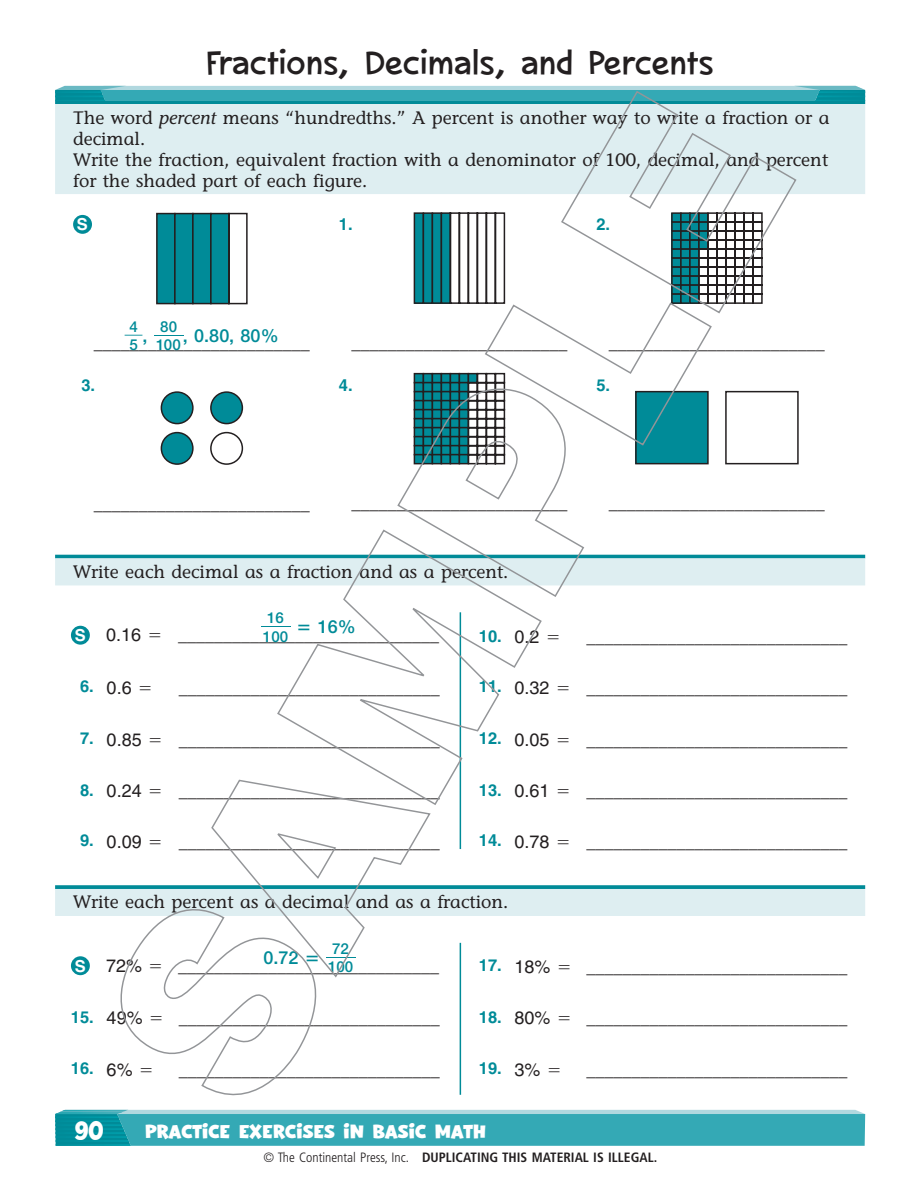
<style>
.page{position:relative;width:917px;height:1186px;background:#fff}
.page>*{position:absolute;margin:0;border:0;box-sizing:border-box;transform-origin:0 0}
.t1{font:30px "Mr.Jenkins";letter-spacing:.005em;color:#231f20}
.t2{font:22.5px "BD Cartoon Shout";color:#fff}
.t3{font:300 18px "Frutiger";color:#231f20}
.t4{font:18px/21px "Stone Informal";color:#231f20}
.t5{font:500 18px "Helvetica Neue";letter-spacing:.005em;color:#008b98}
.t6{font:18px "Helvetica";color:#231f20}
.t7{font:800 17.4px "Mr.Jenkins";letter-spacing:-.01em;color:#fff;scale:.95 1}
.t8{font:700 16.5px "Helvetica";color:#008b98}
.t9{font:700 16.5px "Helvetica";color:#fff}
.t10{font:500 15.15px/18.1px "Helvetica Neue";color:#008b98}
.t11{font:700 condensed 13.5px "Frutiger";color:#231f20}
.s1{font-style:italic}
.s2{font-family:"Mathematical Pi Four";font-weight:400}
.s3{font-family:"Helvetica";font-weight:700;font-size:16.5px;color:#fff}
.s4{font-family:"Helvetica";font-weight:400}
.s5{font-family:"Mathematical Pi One";font-weight:400}
.s6{font-weight:400;font-size:18px;color:#231f20}
.s7{font-family:"Mathematical Pi One";font-weight:400;font-size:18px;color:#231f20}
.s8{font-weight:700;font-size:16.5px;color:#008b98}
.s9{font-family:"Mathematical Pi One"}
.s10{font-family:"Helvetica";font-weight:700;font-size:16.5px;color:#008b98}
.s11{font-weight:300}
</style>
<div class="page">
<svg style="left:55px;top:1110px;width:810px;height:36px;background:#3eacb7"></svg>
<hr style="left:55px;top:100px;width:810px;height:4px;background:#008b98">
<div style="left:55px;top:104px;width:810px;height:90px;background:#deeef1"></div>
<hr style="left:55px;top:555px;width:810px;height:3px;background:#008b98">
<div style="left:55px;top:558px;width:810px;height:27px;background:#deeef1"></div>
<svg style="left:55px;top:885px;width:810px;height:4px;background:#10929e"></svg>
<div style="left:55px;top:889px;width:810px;height:27px;background:#deeef1"></div>
<hr style="left:460px;top:612px;width:1px;height:237px;background:#008b98">
<hr style="left:460px;top:943px;width:1px;height:152px;background:#008b98">
<div style="left:71px;top:626px;width:19px;height:19px;background:#008b98;border-radius:50%"></div>
<div style="left:71px;top:956px;width:19px;height:19px;background:#008b98;border-radius:50%"></div>
<div style="left:73px;top:215px;width:19px;height:19px;background:#008b98;border-radius:50%"></div>
<svg style="left:156px;top:213px;width:92px;height:91px"></svg>
<div style="left:161px;top:392px;width:32px;height:32px;background:#008b98;border-radius:50%"></div>
<div style="left:161px;top:391px;width:33px;height:33px;border:2px solid #231f20;border-radius:50%"></div>
<div style="left:161px;top:433px;width:32px;height:31px;background:#008b98;border-radius:50%"></div>
<div style="left:161px;top:432px;width:33px;height:33px;border:2px solid #231f20;border-radius:50%"></div>
<svg style="left:210px;top:391px;width:33px;height:74px"></svg>
<svg style="left:210px;top:779px;width:222px;height:165px"></svg>
<svg style="left:276px;top:529px;width:266px;height:277px"></svg>
<svg style="left:396px;top:212px;width:403px;height:386px"></svg>
<svg style="left:560px;top:101px;width:236px;height:213px"></svg>
<svg style="left:55px;top:86px;width:810px;height:15px;background:#4fb2bd"></svg>
<svg style="left:276px;top:626px;width:14px;height:1px"></svg>
<svg style="left:120px;top:897px;width:235px;height:198px"></svg>
<h1 class="t1" style="left:207px;top:41px;width:508px">Fractions, Decimals, and Percents</h1>
<p class="t4" style="left:73px;top:107px;width:758px">The word <span class="s1">percent</span> means “hundredths.” A percent is another way to write a fraction or a decimal.<br>Write the fraction, equivalent fraction with a denominator of 100, decimal, and percent for the shaded part of each figure.</p>
<p class="t9" style="left:77px;top:214px;width:13px">S</p>
<p class="t8" style="left:339px;top:214px;width:15px">1.</p>
<p class="t8" style="left:596px;top:214px;width:15px">2.</p>
<p class="t10" style="left:156px;top:317px;width:26px">80<br>100</p>
<p class="t5" style="left:183px;top:324px;width:97px">, 0.80, 80%</p>
<p class="t10" style="left:129px;top:318px;width:10px">4<br>5</p>
<p class="t5" style="left:143px;top:324px;width:7px">,</p>
<p class="t3" style="left:94px;top:333px;width:217px">________________________</p>
<p class="t8" style="left:81px;top:375px;width:15px">3.</p>
<p class="t3" style="left:351px;top:332px;width:217px">________________________</p>
<p class="t8" style="left:339px;top:375px;width:15px">4.</p>
<p class="t3" style="left:609px;top:332px;width:217px">________________________</p>
<p class="t8" style="left:596px;top:375px;width:15px">5.</p>
<p class="t3" style="left:94px;top:493px;width:217px">________________________</p>
<p class="t3" style="left:351px;top:493px;width:217px">________________________</p>
<p class="t3" style="left:609px;top:493px;width:217px">________________________</p>
<p class="t4" style="left:73px;top:561px;width:437px">Write each decimal as a fraction and as a percent.</p>
<p class="t10" style="left:263px;top:609px;width:27px">16<br>100</p>
<p class="t5" style="left:296px;top:616px;width:61px"><span class="s2">5</span> 16%</p>
<p class="t3" style="left:75px;top:625px;width:366px"><span class="s3">S</span> <span class="s4">0.16</span> <span class="s5">5</span> _____________________________</p>
<p class="t8" style="left:479px;top:626px;width:83px">10. <span class="s6">0.2</span> <span class="s7">5</span></p>
<p class="t3" style="left:587px;top:627px;width:262px">_____________________________</p>
<p class="t6" style="left:80px;top:677px;width:74px"><span class="s8">6.</span> 0.6 <span class="s9">5</span></p>
<p class="t3" style="left:179px;top:677px;width:262px">_____________________________</p>
<p class="t3" style="left:479px;top:677px;width:370px"><span class="s10">11.</span> <span class="s4">0.32</span> <span class="s5">5</span> _____________________________</p>
<p class="t3" style="left:80px;top:729px;width:361px"><span class="s10">7.</span> <span class="s4">0.85</span> <span class="s5">5</span> _____________________________</p>
<p class="t3" style="left:479px;top:729px;width:370px"><span class="s10">12.</span> <span class="s4">0.05</span> <span class="s5">5</span> _____________________________</p>
<p class="t3" style="left:80px;top:781px;width:361px"><span class="s10">8.</span> <span class="s4">0.24</span> <span class="s5">5</span> _____________________________</p>
<p class="t3" style="left:80px;top:831px;width:361px"><span class="s10">9.</span> <span class="s4">0.09</span> <span class="s5">5</span> _____________________________</p>
<p class="t3" style="left:479px;top:781px;width:370px"><span class="s10">13.</span> <span class="s4">0.61</span> <span class="s5">5</span> _____________________________</p>
<p class="t3" style="left:479px;top:831px;width:370px"><span class="s10">14.</span> <span class="s4">0.78</span> <span class="s5">5</span> _____________________________</p>
<p class="t4" style="left:73px;top:892px;width:437px">Write each percent as a decimal and as a fraction.</p>
<p class="t5" style="left:263px;top:946px;width:58px">0.72 <span class="s2">5</span></p>
<p class="t10" style="left:328px;top:939px;width:27px">72<br>100</p>
<p class="t3" style="left:75px;top:955px;width:366px"><span class="s3">S</span> <span class="s4">72%</span> <span class="s5">5</span> _____________________________</p>
<p class="t3" style="left:479px;top:956px;width:370px"><span class="s10">17.</span> <span class="s4">18%</span> <span class="s5">5</span> _____________________________</p>
<p class="t3" style="left:71px;top:1008px;width:370px"><span class="s10">15.</span> <span class="s4">49%</span> <span class="s5">5</span> _____________________________</p>
<p class="t3" style="left:479px;top:1008px;width:370px"><span class="s10">18.</span> <span class="s4">80%</span> <span class="s5">5</span> _____________________________</p>
<p class="t8" style="left:71px;top:1058px;width:84px">16. <span class="s6">6%</span> <span class="s7">5</span></p>
<p class="t3" style="left:179px;top:1060px;width:262px">_____________________________</p>
<p class="t8" style="left:479px;top:1058px;width:84px">19. <span class="s6">3%</span> <span class="s7">5</span></p>
<p class="t3" style="left:587px;top:1060px;width:262px">_____________________________</p>
<p class="t2" style="left:75px;top:1119px;width:30px">90</p>
<p class="t7" style="left:145px;top:1119px;width:360px">PRACTICE EXERCISES IN BASIC MATH</p>
<p class="t11" style="left:264px;top:1149px;width:395px"><span class="s11">© The Continental Press, Inc.</span> DUPLICATING THIS MATERIAL IS ILLEGAL.</p>
</div>
